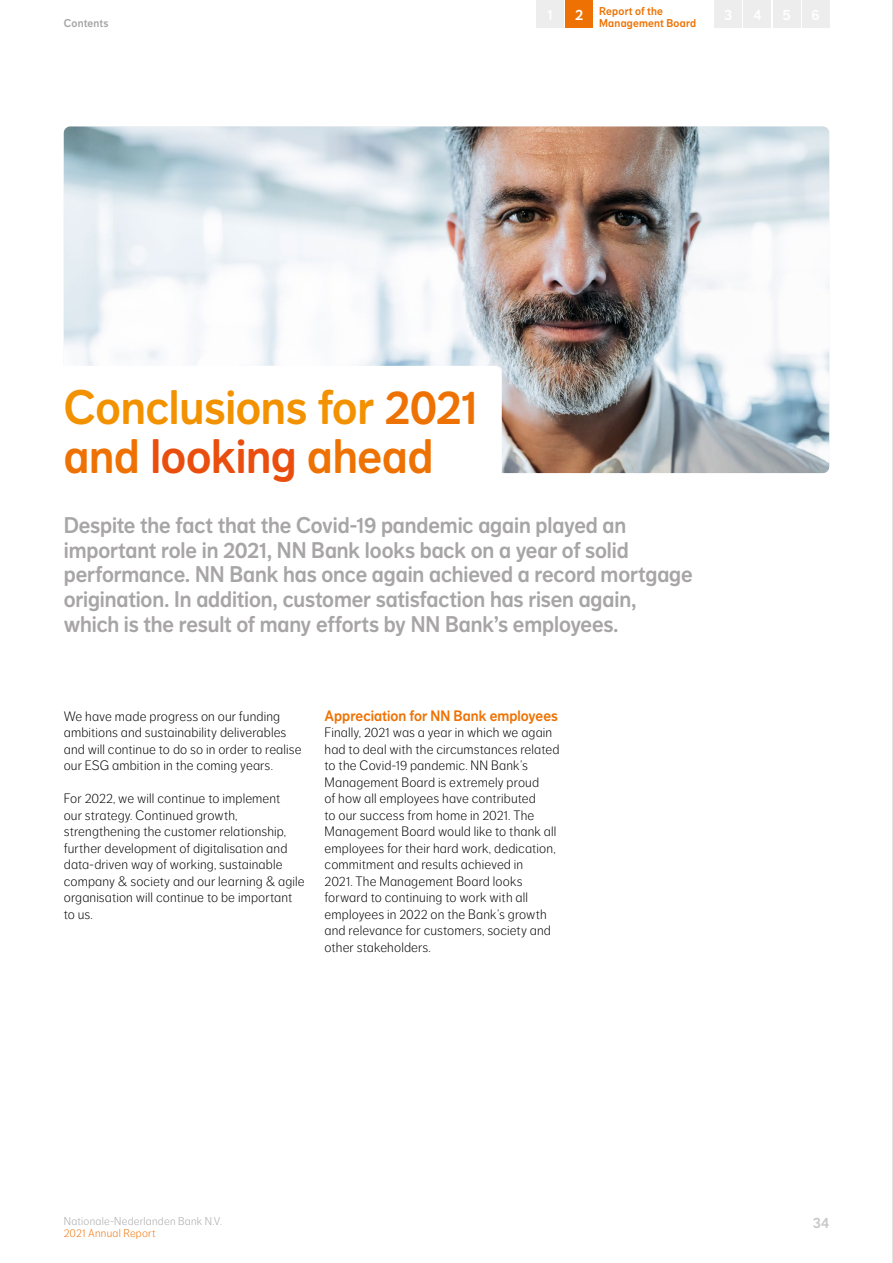
<style>
.page{position:relative;width:893px;height:1263px;background:#fff}
.page>*{position:absolute;margin:0;border:0;box-sizing:border-box;transform-origin:0 0}
.t1{font:48px/49.5px "NN Dagny Display";letter-spacing:-.005em;color:#f39200}
.t2{font:22.5px/24.8px "NN Dagny Display";letter-spacing:-.005em;color:#a7a5a5}
.t3{font:15px "NN Dagny Display";letter-spacing:.005em;color:#ee7203}
.t4{font:15px "NN Dagny Display";color:#cac7c7}
.t5{font:15px "NN Dagny Display";color:#fff}
.t6{font:300 13.5px/16.5px "NN Dagny Text";letter-spacing:.01em;color:#000}
.t7{font:300 11.25px "NN Dagny Text";letter-spacing:.02em;color:#a7a5a5}
.t8{font:11.25px/12px "NN Dagny Display";letter-spacing:.02em;color:#ee7203}
.t9{font:300 11.25px "NN Dagny Text";letter-spacing:.02em;color:#ee7203}
.t10{font:11.25px "NN Dagny Display";letter-spacing:.015em;color:#a7a5a5}
.s1{color:#ee7203}
.s2{color:#e94e0f}
</style>
<div class="page">
<img style="left:64px;top:127px;width:765px;height:346px">
<div style="left:30px;top:366px;width:472px;height:124px;background:#fff;border-radius:6px"></div>
<div style="left:744px;top:0;width:27px;height:27px;background:#eeedee"></div>
<div style="left:715px;top:0;width:27px;height:27px;background:#eeedee"></div>
<div style="left:566px;top:0;width:27px;height:27px;background:#ee7203"></div>
<div style="left:537px;top:0;width:27px;height:27px;background:#eeedee"></div>
<div style="left:773px;top:0;width:27px;height:27px;background:#eeedee"></div>
<div style="left:802px;top:0;width:27px;height:27px;background:#eeedee"></div>
<hr style="left:892px;top:0;width:1px;height:1263px;background:#cac7c7">
<p class="t10" style="left:64px;top:17px;width:46px">Contents</p>
<p class="t5" style="left:575px;top:6px;width:9px">2</p>
<p class="t8" style="left:599px;top:5px;width:99px">Report of the<br>Management Board</p>
<h1 class="t1" style="left:64px;top:382px;width:416px">Conclusions for <span class="s1">2021 and</span> <span class="s2">looking</span> <span class="s1">ahead</span></h1>
<p class="t2" style="left:64px;top:513px;width:630px">Despite the fact that the Covid-19 pandemic again played an important role in 2021, NN Bank looks back on a year of solid performance. NN Bank has once again achieved a record mortgage origination. In addition, customer satisfaction has risen again, which is the result of many efforts by NN Bank’s employees.</p>
<p class="t6" style="left:64px;top:708px;width:239px">We have made progress on our funding ambitions and sustainability deliverables and will continue to do so in order to realise our ESG ambition in the coming years.</p>
<p class="t6" style="left:64px;top:790px;width:242px">For 2022, we will continue to implement<br>our strategy. Continued growth, strengthening the customer relationship, further development of digitalisation and data-driven way of working, sustainable company &amp; society and our learning &amp; agile organisation will continue to be important to us.</p>
<p class="t3" style="left:325px;top:707px;width:235px">Appreciation for NN Bank employees</p>
<p class="t6" style="left:325px;top:724px;width:236px">Finally, 2021 was a year in which we again had to deal with the circumstances related to the Covid-19 pandemic. NN Bank’s Management Board is extremely proud<br>of how all employees have contributed<br>to our success from home in 2021. The Management Board would like to thank all employees for their hard work, dedication, commitment and results achieved in<br>2021. The Management Board looks forward to continuing to work with all employees in 2022 on the Bank’s growth and relevance for customers, society and other stakeholders.</p>
<p class="t7" style="left:64px;top:1215px;width:160px">Nationale-Nederlanden Bank N.V.</p>
<p class="t4" style="left:813px;top:1214px;width:18px">34</p>
<p class="t9" style="left:64px;top:1227px;width:94px">2021 Annual Report</p>
</div>
